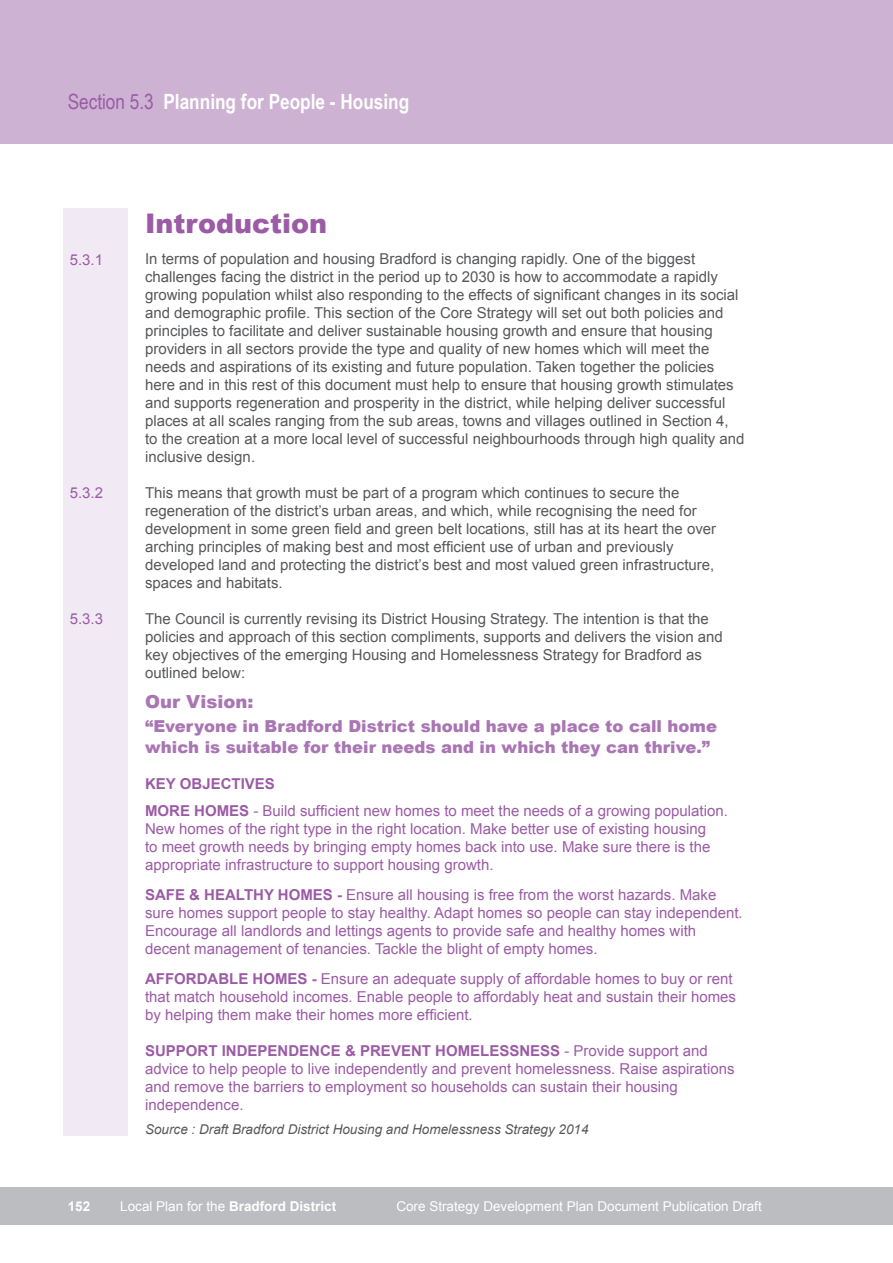
<style>
.page{position:relative;width:893px;height:1263px;background:#fff}
.page>*{position:absolute;margin:0;border:0;box-sizing:border-box;transform-origin:0 0}
.t1{font:900 27px "Arial";color:#9b5ba5}
.t2{font:700 21px "Arial Narrow";color:#fff}
.t3{font:900 18px "Arial";color:#a976b3}
.t4{font:900 16.5px/21px "Arial";color:#a976b3}
.t5{font:15px/18px "Arial";color:#57585a}
.t6{font:15px/18px "Arial";color:#9b5ba5}
.t7{font:13.5px "Arial";color:#fff}
.t8{font:italic 13.5px "Arial";color:#57585a}
.t9{font:13.5px "Univers";color:#fff}
.t10{font:700 13.5px "Arial";color:#fff}
.t11{font:700 13.5px "Univers";color:#fff}
.s1{font-weight:400;color:#9b5ba5}
.s2{font-weight:700}
.s3{font-family:"Arial"}
.s4{font-weight:400}
</style>
<div class="page">
<div style="left:64px;top:208px;width:64px;height:927px;background:#f1eaf4"></div>
<div style="left:0;top:0;width:893px;height:144px;background:#cdb2d4"></div>
<div style="left:0;top:1186px;width:893px;height:38px;background:#bcbdc0"></div>
<h2 class="t2" style="left:68px;top:86px;width:343px"><span class="s1">Section 5.3</span> Planning for People - Housing</h2>
<p class="t6" style="left:70px;top:251px;width:35px">5.3.1</p>
<p class="t6" style="left:70px;top:484px;width:35px">5.3.2</p>
<p class="t6" style="left:70px;top:610px;width:35px">5.3.3</p>
<h1 class="t1" style="left:145px;top:204px;width:183px">Introduction</h1>
<p class="t5" style="left:145px;top:250px;width:601px">In terms of population and housing Bradford is changing rapidly. One of the biggest challenges facing the district in the period up to 2030 is how to accommodate a rapidly growing population whilst also responding to the effects of significant changes in its social and demographic profile. This section of the Core Strategy will set out both policies and principles to facilitate and deliver sustainable housing growth and ensure that housing providers in all sectors provide the type and quality of new homes which will meet the needs and aspirations of its existing and future population. Taken together the policies here and in this rest of this document must help to ensure that housing growth stimulates and supports regeneration and prosperity in the district, while helping deliver successful places at all scales ranging from the sub areas, towns and villages outlined in Section 4, to the creation at a more local level of successful neighbourhoods through high quality and inclusive design.</p>
<p class="t5" style="left:145px;top:484px;width:573px">This means that growth must be part of a program which continues to secure the regeneration of the district’s urban areas, and which, while recognising the need for development in some green field and green belt locations, still has at its heart the over arching principles of making best and most efficient use of urban and previously developed land and protecting the district’s best and most valued green infrastructure, spaces and habitats.</p>
<p class="t5" style="left:145px;top:610px;width:579px">The Council is currently revising its District Housing Strategy. The intention is that the policies and approach of this section compliments, supports and delivers the vision and key objectives of the emerging Housing and Homelessness Strategy for Bradford as outlined below:</p>
<p class="t3" style="left:145px;top:688px;width:110px">Our Vision:</p>
<p class="t4" style="left:145px;top:715px;width:573px">“Everyone in Bradford District should have a place to call home which is suitable for their needs and in which they can thrive.”</p>
<p class="t6" style="left:145px;top:770px;width:584px;line-height:27px"><span class="s2">KEY OBJECTIVES<br>MORE HOMES</span> - Build sufficient new homes to meet the needs of a growing population.</p>
<p class="t6" style="left:145px;top:820px;width:567px">New homes of the right type in the right location. Make better use of existing housing to meet growth needs by bringing empty homes back into use. Make sure there is the appropriate infrastructure to support housing growth.</p>
<p class="t6" style="left:145px;top:886px;width:599px"><span class="s2">SAFE &amp; HEALTHY HOMES -</span> Ensure all housing is free from the worst hazards. Make sure homes support people to stay healthy. Adapt homes so people can stay independent.<br>Encourage all landlords and lettings agents to provide safe and healthy homes with decent management of tenancies. Tackle the blight of empty homes.</p>
<p class="t6" style="left:145px;top:970px;width:592px"><span class="s2">AFFORDABLE HOMES -</span> Ensure an adequate supply of affordable homes to buy or rent that match household incomes. Enable people to affordably heat and sustain their homes by helping them make their homes more efficient.</p>
<p class="t6" style="left:145px;top:1042px;width:591px"><span class="s2">SUPPORT INDEPENDENCE &amp; PREVENT HOMELESSNESS</span> - Provide support and advice to help people to live independently and prevent homelessness. Raise aspirations and remove the barriers to employment so households can sustain their housing independence.</p>
<p class="t8" style="left:145px;top:1120px;width:445px">Source : Draft Bradford District Housing and Homelessness Strategy 2014</p>
<p class="t10" style="left:64px;top:1195px;width:24px">152</p>
<p class="t9" style="left:117px;top:1197px;width:307px"><span class="s3">Local Plan for the</span> Local Development Framework</p>
<p class="t10" style="left:226px;top:1195px;width:109px">Bradford District</p>
<p class="t7" style="left:393px;top:1195px;width:367px">Core Strategy Development Plan Document Publication Draft</p>
<p class="t9" style="left:664px;top:1197px;width:148px">Adopted Core Strategy</p>
<p class="t11" style="left:62px;top:1197px;width:24px">152</p>
<p class="t11" style="left:118px;top:1197px;width:104px">City of Bradford</p>
<p class="t10" style="left:68px;top:1197px;width:24px">152</p>
<p class="t10" style="left:120px;top:1197px;width:218px"><span class="s4">Local Plan for the</span> Bradford District</p>
<p class="t7" style="left:396px;top:1197px;width:367px">Core Strategy Development Plan Document Publication Draft</p>
</div>
